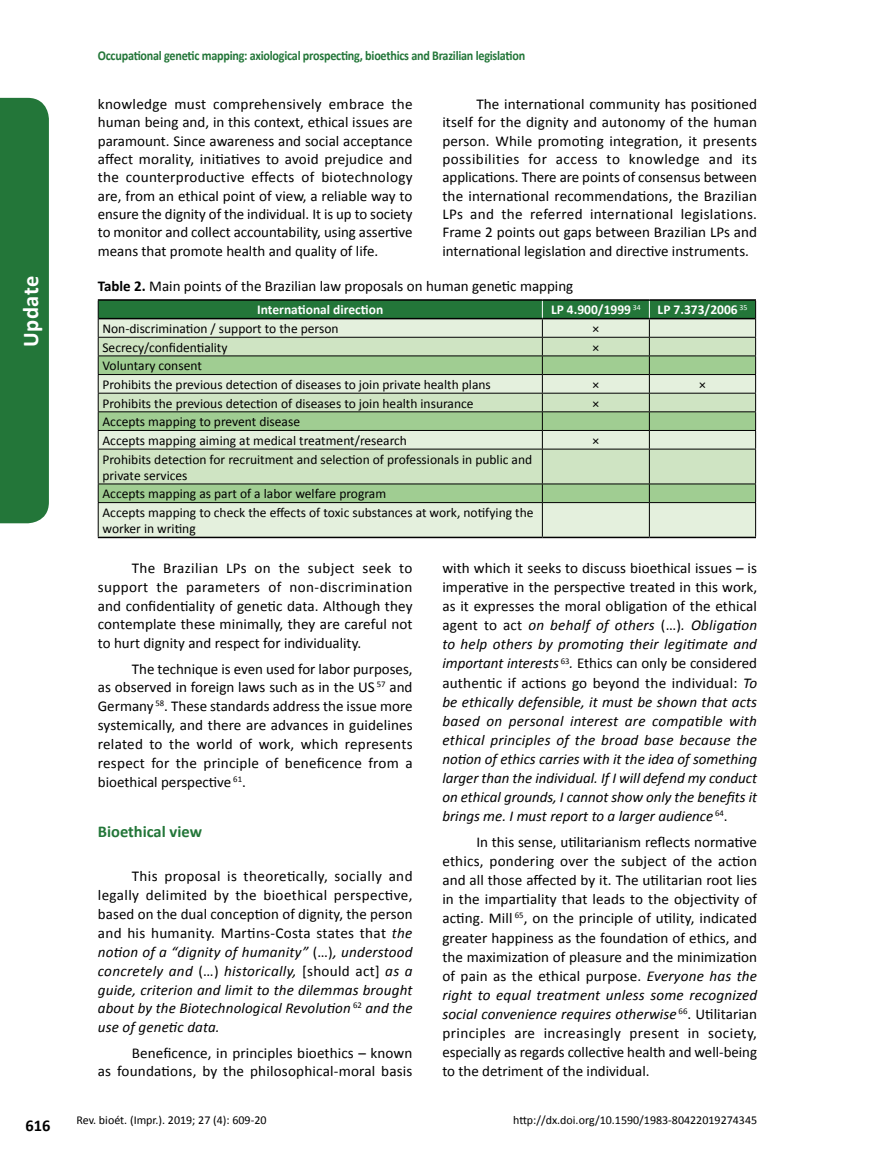
<style>
.page{position:relative;width:872px;height:1170px;background:#fff}
.page>*{position:absolute;margin:0;border:0;box-sizing:border-box;transform-origin:0 0}
.t1{font:700 22.5px "Calibri";letter-spacing:.02em;color:#fff}
.t2{font:700 16.5px "Calibri";color:#237639}
.t3{font:700 16.5px "Calibri";color:#000}
.t4{font:15px/18.9px "Calibri";color:#000;text-align:justify}
.t5{font:italic 15px/19px "Calibri";color:#000;text-align:justify}
.t6{font:13.5px/18.6px "Calibri";color:#000}
.t7{font:700 13.5px "Calibri";letter-spacing:-.02em;color:#237639;scale:.9 1}
.t8{font:700 13.5px "Calibri";color:#fff}
.t9{font:12px "Calibri";color:#000}
.s1{font-weight:700}
.s2{font-style:italic}
.s3{font-style:normal}
</style>
<div class="page">
<div style="left:0;top:98px;width:49px;height:425px;background:#237639"></div>
<div style="left:99px;top:503px;width:656px;height:33px;background:#e4f0dd"></div>
<svg style="left:99px;top:449px;width:656px;height:53px;background:#bad7ae"></svg>
<hr style="left:98px;top:448px;width:444px;height:1px;background:#000">
<hr style="left:98px;top:449px;width:1px;height:34px;background:#000">
<hr style="left:542px;top:448px;width:107px;height:1px;background:#000">
<hr style="left:542px;top:449px;width:1px;height:34px;background:#000">
<hr style="left:649px;top:448px;width:107px;height:1px;background:#000">
<hr style="left:649px;top:449px;width:1px;height:34px;background:#000">
<hr style="left:755px;top:449px;width:1px;height:34px;background:#000">
<hr style="left:98px;top:483px;width:444px;height:1px;background:#000">
<svg style="left:98px;top:484px;width:1px;height:18px"></svg>
<hr style="left:542px;top:483px;width:107px;height:1px;background:#000">
<svg style="left:542px;top:484px;width:1px;height:18px"></svg>
<hr style="left:649px;top:483px;width:107px;height:1px;background:#000">
<svg style="left:649px;top:484px;width:1px;height:18px"></svg>
<svg style="left:755px;top:484px;width:1px;height:18px"></svg>
<hr style="left:98px;top:502px;width:444px;height:1px;background:#000">
<hr style="left:98px;top:503px;width:1px;height:33px;background:#000">
<hr style="left:542px;top:502px;width:107px;height:1px;background:#000">
<hr style="left:542px;top:503px;width:1px;height:33px;background:#000">
<hr style="left:649px;top:502px;width:107px;height:1px;background:#000">
<hr style="left:649px;top:503px;width:1px;height:33px;background:#000">
<hr style="left:755px;top:503px;width:1px;height:33px;background:#000">
<svg style="left:98px;top:301px;width:658px;height:147px;background:#adcaa6"></svg>
<hr style="left:98px;top:299px;width:444px;height:2px;background:#000">
<hr style="left:542px;top:299px;width:107px;height:2px;background:#000">
<hr style="left:649px;top:299px;width:107px;height:2px;background:#000">
<hr style="left:99px;top:318px;width:443px;height:1px;background:#000">
<hr style="left:542px;top:318px;width:107px;height:1px;background:#000">
<hr style="left:649px;top:318px;width:106px;height:1px;background:#000">
<hr style="left:98px;top:536px;width:444px;height:2px;background:#000">
<hr style="left:542px;top:536px;width:107px;height:2px;background:#000">
<hr style="left:649px;top:536px;width:107px;height:2px;background:#000">
<h1 class="t1" style="left:15px;top:347px;width:72px;rotate:-90deg">Update</h1>
<p class="t7" style="left:98px;top:46px;width:476px">Occupational genetic mapping: axiological prospecting, bioethics and Brazilian legislation</p>
<p class="t4" style="left:98px;top:95px;width:316px;line-height:18.3px">knowledge must comprehensively embrace the human being and, in this context, ethical issues are paramount. Since awareness and social acceptance affect morality, initiatives to avoid prejudice and the counterproductive effects of biotechnology are, from an ethical point of view, a reliable way to ensure the dignity of the individual. It is up to society to monitor and collect accountability, using assertive means that promote health and quality of life.</p>
<p class="t4" style="left:442px;top:95px;width:316px;line-height:18.3px;text-indent:34px">The international community has positioned itself for the dignity and autonomy of the human person. While promoting integration, it presents possibilities for access to knowledge and its applications. There are points of consensus between the international recommendations, the Brazilian LPs and the referred international legislations.<br>Frame 2 points out gaps between Brazilian LPs and international legislation and directive instruments.</p>
<p class="t4" style="left:98px;top:276px;width:477px"><span class="s1">Table 2.</span> Main points of the Brazilian law proposals on human genetic mapping</p>
<p class="t8" style="left:257px;top:300px;width:128px">International direction</p>
<p class="t8" style="left:551px;top:300px;width:198px">LP 4.900/1999 <sup>34</sup> LP 7.373/2006 <sup>35</sup></p>
<p class="t6" style="left:102px;top:319px;width:238px">Non-discrimination / support to the person</p>
<p class="t6" style="left:592px;top:319px;width:8px">×</p>
<p class="t6" style="left:102px;top:337px;width:127px">Secrecy/confidentiality</p>
<p class="t6" style="left:592px;top:337px;width:8px">×</p>
<p class="t6" style="left:102px;top:356px;width:390px">Voluntary consent<br>Prohibits the previous detection of diseases to join private health plans</p>
<p class="t6" style="left:592px;top:375px;width:8px">×</p>
<p class="t6" style="left:699px;top:375px;width:8px">×</p>
<p class="t6" style="left:102px;top:393px;width:372px">Prohibits the previous detection of diseases to join health insurance</p>
<p class="t6" style="left:592px;top:393px;width:8px">×</p>
<p class="t6" style="left:102px;top:412px;width:306px">Accepts mapping to prevent disease<br>Accepts mapping aiming at medical treatment/research</p>
<p class="t6" style="left:592px;top:430px;width:8px">×</p>
<p class="t6" style="left:102px;top:450px;width:431px;line-height:16.2px">Prohibits detection for recruitment and selection of professionals in public and private services</p>
<p class="t6" style="left:102px;top:484px;width:432px">Accepts mapping as part of a labor welfare program<br>Accepts mapping to check the effects of toxic substances at work, notifying the</p>
<p class="t6" style="left:102px;top:519px;width:95px">worker in writing</p>
<p class="t4" style="left:98px;top:558px;width:316px;text-indent:34px">The Brazilian LPs on the subject seek to support the parameters of non-discrimination and confidentiality of genetic data. Although they contemplate these minimally, they are careful not to hurt dignity and respect for individuality.</p>
<p class="t4" style="left:98px;top:658px;width:316px;text-indent:34px">The technique is even used for labor purposes, as observed in foreign laws such as in the US <sup>57</sup> and Germany <sup>58</sup>. These standards address the issue more systemically, and there are advances in guidelines related to the world of work, which represents respect for the principle of beneficence from a bioethical perspective <sup>61</sup>.</p>
<p class="t2" style="left:98px;top:819px;width:106px">Bioethical view</p>
<p class="t4" style="left:98px;top:866px;width:316px;text-indent:34px">This proposal is theoretically, socially and legally delimited by the bioethical perspective, based on the dual conception of dignity, the person and his humanity. Martins-Costa states that <span class="s2">the notion of a “dignity of humanity”</span> (…)<span class="s2">, understood concretely and</span> (…) <span class="s2">historically,</span> [should act] <span class="s2">as a guide, criterion and limit to the dilemmas brought about by the Biotechnological Revolution</span> <sup>62</sup> <span class="s2">and the use of genetic data.</span></p>
<p class="t4" style="left:98px;top:1042px;width:316px;text-align:right">Beneficence, in principles bioethics – known<br>as foundations, by the philosophical-moral basis</p>
<p class="t5" style="left:442px;top:557px;width:316px"><span class="s3">with which it seeks to discuss bioethical issues – is imperative in the perspective treated in this work, as it expresses the moral obligation of the ethical agent to act</span> on behalf of others <span class="s3">(…)</span>. Obligation to help others by promoting their legitimate and important interests <sup>63</sup>. <span class="s3">Ethics can only be considered authentic if actions go beyond the individual:</span> To be ethically defensible, it must be shown that acts based on personal interest are compatible with ethical principles of the broad base because the notion of ethics carries with it the idea of something larger than the individual. If I will defend my conduct on ethical grounds, I cannot show only the benefits it brings me. I must report to a larger audience <sup>64</sup><span class="s3">.</span></p>
<p class="t4" style="left:442px;top:832px;width:316px;text-indent:34px">In this sense, utilitarianism reflects normative ethics, pondering over the subject of the action and all those affected by it. The utilitarian root lies in the impartiality that leads to the objectivity of acting. Mill <sup>65</sup>, on the principle of utility, indicated greater happiness as the foundation of ethics, and the maximization of pleasure and the minimization of pain as the ethical purpose. <span class="s2">Everyone has the right to equal treatment unless some recognized social convenience requires otherwise</span> <sup>66</sup>. Utilitarian principles are increasingly present in society, especially as regards collective health and well-being to the detriment of the individual.</p>
<p class="t9" style="left:513px;top:1111px;width:245px">http://dx.doi.org/10.1590/1983-80422019274345</p>
<p class="t3" style="left:26px;top:1113px;width:27px">616</p>
<p class="t9" style="left:77px;top:1111px;width:191px">Rev. bioét. (Impr.). 2019; 27 (4): 609-20</p>
</div>
